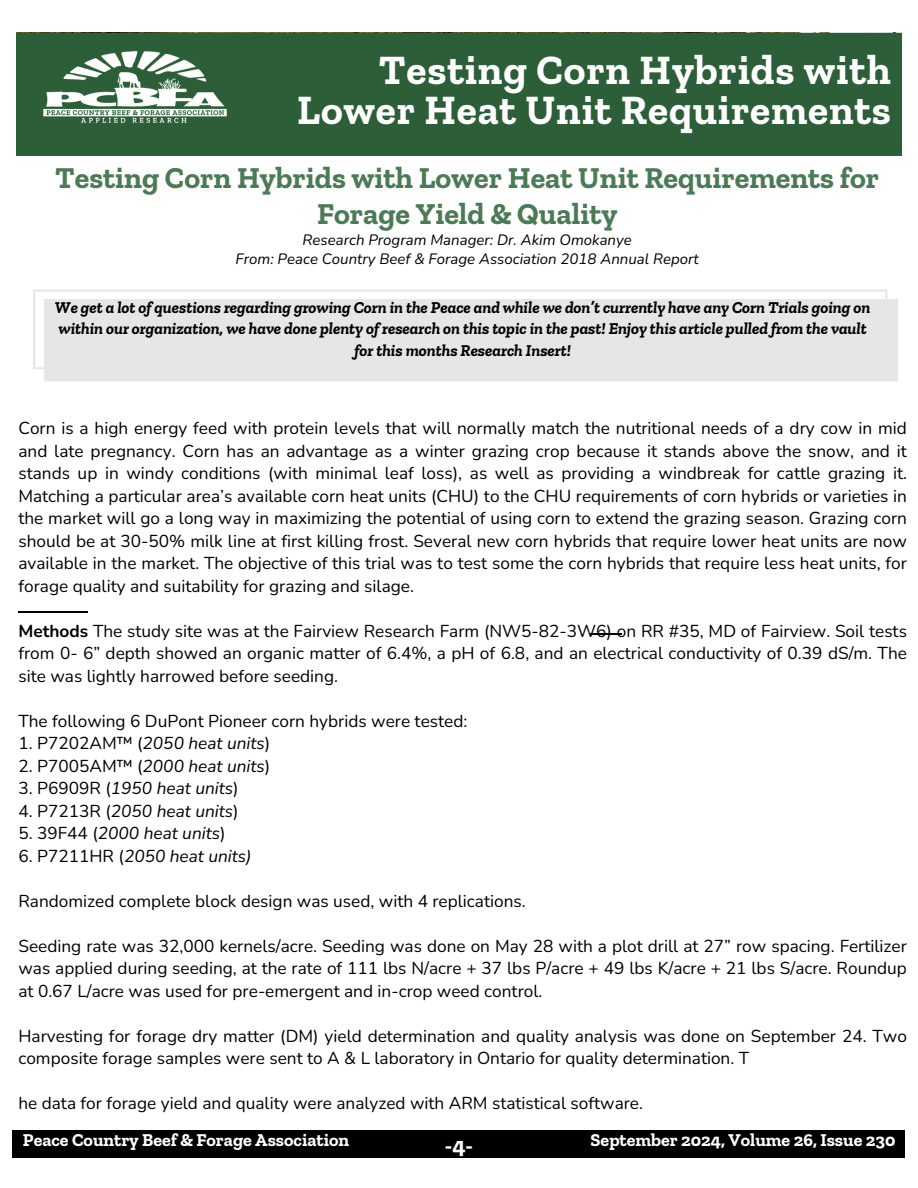
<style>
.page{position:relative;width:918px;height:1188px;background:#fff}
.page>*{position:absolute;margin:0;border:0;box-sizing:border-box;transform-origin:0 0}
.t1{font:700 41.55px "Zilla Slab";letter-spacing:.02em;color:#fff}
.t2{font:700 30.15px/36px "Zilla Slab";color:#4a7b55;text-align:center}
.t3{font:700 23.4px "Zilla Slab";color:#fff}
.t4{font:700 18px "Zilla Slab";color:#fff}
.t5{font:17.25px/22.5px "Nunito";color:#000;text-align:justify}
.t6{font:italic 17.25px "Nunito";color:#000}
.t7{font:italic 700 16.5px/21.3px "Zilla Slab";color:#000;text-align:center}
.t8{font:italic 15px/19.2px "Nunito";color:#000;text-align:center}
.s1{font-weight:700}
.s2{font-style:normal}
</style>
<div class="page">
<div style="left:16px;top:33px;width:886px;height:122px;background:#2c5e37"></div>
<img style="left:43px;top:51px;width:184px;height:72px">
<hr style="left:18px;top:611px;width:70px;height:1px;background:#000">
<div style="left:12px;top:1130px;width:893px;height:28px;background:#000"></div>
<hr style="left:590px;top:634px;width:31px;height:1px;background:#000">
<h4 class="t1" style="left:379px;top:45px;width:514px">Testing Corn Hybrids with</h4>
<h4 class="t1" style="left:297px;top:85px;width:595px">Lower Heat Unit Requirements</h4>
<h4 class="t2" style="left:55px;top:159px;width:825px">Testing Corn Hybrids with Lower Heat Unit Requirements for<br>Forage Yield &amp; Quality</h4>
<h4 class="t8" style="left:236px;top:230px;width:465px">Research Program Manager: Dr. Akim Omokanye<br>From: Peace Country Beef &amp; Forage Association 2018 Annual Report</h4>
<h3 class="t7" style="left:55px;top:297px;width:817px">We get a lot of questions regarding growing Corn in the Peace and while we don’t currently have any Corn Trials going on within our organization, we have done plenty of research on this topic in the past! Enjoy this article pulled from the vault for this months Research Insert!</h3>
<h1 class="t5" style="left:18px;top:417px;width:890px">Corn is a high energy feed with protein levels that will normally match the nutritional needs of a dry cow in mid and late pregnancy. Corn has an advantage as a winter grazing crop because it stands above the snow, and it stands up in windy conditions (with minimal leaf loss), as well as providing a windbreak for cattle grazing it.<br>Matching a particular area’s available corn heat units (CHU) to the CHU requirements of corn hybrids or varieties in the market will go a long way in maximizing the potential of using corn to extend the grazing season. Grazing corn should be at 30-50% milk line at first killing frost. Several new corn hybrids that require lower heat units are now available in the market. The objective of this trial was to test some the corn hybrids that require less heat units, for forage quality and suitability for grazing and silage.</h1>
<h1 class="t5" style="left:18px;top:620px;width:890px"><span class="s1">Methods</span> The study site was at the Fairview Research Farm (NW5-82-3W6) on RR #35, MD of Fairview. Soil tests from 0- 6” depth showed an organic matter of 6.4%, a pH of 6.8, and an electrical conductivity of 0.39 dS/m. The site was lightly harrowed before seeding.</h1>
<p class="t5" style="left:18px;top:710px;width:450px">The following 6 DuPont Pioneer corn hybrids were tested:</p>
<p class="t6" style="left:18px;top:732px;width:253px"><span class="s2">1. P7202AM™ (</span>2050 heat units<span class="s2">)</span></p>
<p class="t6" style="left:18px;top:754px;width:253px"><span class="s2">2. P7005AM™ (</span>2000 heat units<span class="s2">)</span></p>
<p class="t6" style="left:18px;top:777px;width:222px"><span class="s2">3. P6909R (</span>1950 heat units<span class="s2">)</span></p>
<p class="t6" style="left:18px;top:799px;width:222px"><span class="s2">4. P7213R (</span>2050 heat units<span class="s2">)</span></p>
<p class="t6" style="left:18px;top:822px;width:209px"><span class="s2">5. 39F44 (</span>2000 heat units<span class="s2">)</span></p>
<p class="t6" style="left:18px;top:844px;width:235px"><span class="s2">6. P7211HR (</span>2050 heat units)</p>
<p class="t5" style="left:18px;top:890px;width:509px">Randomized complete block design was used, with 4 replications.</p>
<p class="t5" style="left:18px;top:935px;width:890px">Seeding rate was 32,000 kernels/acre. Seeding was done on May 28 with a plot drill at 27” row spacing. Fertilizer was applied during seeding, at the rate of 111 lbs N/acre + 37 lbs P/acre + 49 lbs K/acre + 21 lbs S/acre. Roundup at 0.67 L/acre was used for pre-emergent and in-crop weed control.</p>
<h3 class="t5" style="left:18px;top:1025px;width:890px">Harvesting for forage dry matter (DM) yield determination and quality analysis was done on September 24. Two composite forage samples were sent to A &amp; L laboratory in Ontario for quality determination. T</h3>
<h4 class="t5" style="left:18px;top:1092px;width:626px">he data for forage yield and quality were analyzed with ARM statistical software.</h4>
<h4 class="t4" style="left:23px;top:1129px;width:328px">Peace Country Beef &amp; Forage Association</h4>
<h3 class="t4" style="left:591px;top:1129px;width:306px">September 2024, Volume 26, Issue 230</h3>
<h4 class="t3" style="left:445px;top:1131px;width:30px">-4-</h4>
</div>
